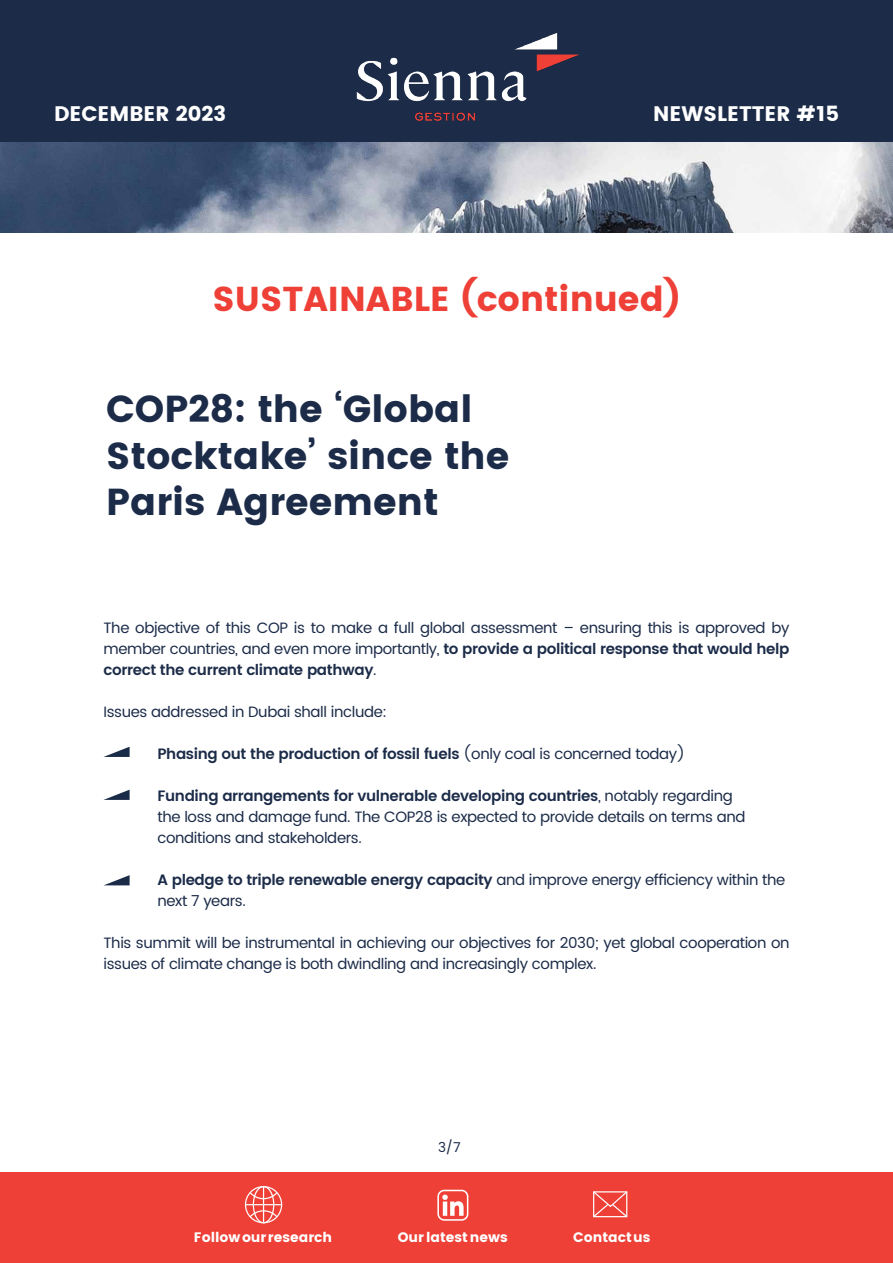
<style>
.page{position:relative;width:893px;height:1263px;background:#fff}
.page>*{position:absolute;margin:0;border:0;box-sizing:border-box;transform-origin:0 0}
.t1{font:700 37.5px/46.5px "Poppins";color:#1b2b48}
.t2{font:700 34.5px "Poppins";color:#ee4036}
.t3{font:700 21px "Poppins";color:#fff}
.t4{font:15px/21px "Poppins";letter-spacing:-.025em;color:#1b2b48}
.t5{font:600 15px "Poppins";letter-spacing:-.025em;color:#1b2b48}
.t6{font:700 13.8px "Poppins";color:#fff}
.t7{font:13.5px "Poppins";color:#1b2b48}
.s1{font-weight:600}
.s2{font-weight:400}
</style>
<div class="page">
<div style="left:0;top:0;width:893px;height:142px;background:#1b2b48"></div>
<img style="left:356px;top:33px;width:224px;height:88px">
<img style="left:0;top:142px;width:893px;height:91px">
<div style="left:0;top:1172px;width:893px;height:91px;background:#ee4036"></div>
<div style="left:437px;top:1190px;width:31px;height:31px;border:2px solid #fff;border-radius:6px"></div>
<svg style="left:442px;top:1194px;width:22px;height:22px"></svg>
<div style="left:245px;top:1186px;width:37px;height:37px;border:1px solid #fff;border-radius:50%"></div>
<svg style="left:248px;top:1191px;width:31px;height:9px"></svg>
<svg style="left:248px;top:1209px;width:31px;height:10px"></svg>
<div style="left:253px;top:1186px;width:21px;height:37px;border:1px solid #fff;border-radius:50%"></div>
<hr style="left:245px;top:1204px;width:36px;height:1px;background:#fff">
<hr style="left:263px;top:1186px;width:1px;height:37px;background:#fff">
<svg style="left:593px;top:1191px;width:35px;height:27px"></svg>
<svg style="left:103px;top:747px;width:27px;height:10px"></svg>
<svg style="left:103px;top:790px;width:27px;height:10px"></svg>
<svg style="left:104px;top:875px;width:26px;height:10px"></svg>
<h3 class="t3" style="left:54px;top:102px;width:174px">DECEMBER 2023</h3>
<h3 class="t3" style="left:653px;top:102px;width:187px">NEWSLETTER #15</h3>
<h2 class="t2" style="left:212px;top:279px;width:469px">SUSTAINABLE (continued)</h2>
<h1 class="t1" style="left:106px;top:386px;width:405px">COP28: the ‘Global<br>Stocktake’ since the<br>Paris Agreement</h1>
<p class="t4" style="left:103px;top:618px;width:687px;text-align:justify">The objective of this COP is to make a full global assessment – ensuring this is approved by member countries, and even more importantly, <span class="s1">to provide a political response that would help correct the current climate pathway</span>.</p>
<p class="t4" style="left:103px;top:702px;width:285px">Issues addressed in Dubai shall include:</p>
<p class="t5" style="left:157px;top:743px;width:529px">Phasing out the production of fossil fuels <span class="s2">(only coal is concerned today)</span></p>
<p class="t4" style="left:157px;top:786px;width:589px"><span class="s1">Funding arrangements for vulnerable developing countries</span>, notably regarding the loss and damage fund. The COP28 is expected to provide details on terms and conditions and stakeholders.</p>
<p class="t4" style="left:157px;top:870px;width:629px"><span class="s1">A pledge to triple renewable energy capacity</span> and improve energy efficiency within the next 7 years.</p>
<p class="t4" style="left:103px;top:933px;width:687px">This summit will be instrumental in achieving our objectives for 2030; yet global cooperation on issues of climate change is both dwindling and increasingly complex.</p>
<p class="t7" style="left:438px;top:1137px;width:24px">3/7</p>
<p class="t6" style="left:194px;top:1229px;width:140px">Follow our research</p>
<p class="t6" style="left:398px;top:1229px;width:111px">Our latest news</p>
<p class="t6" style="left:573px;top:1229px;width:79px">Contact us</p>
</div>
